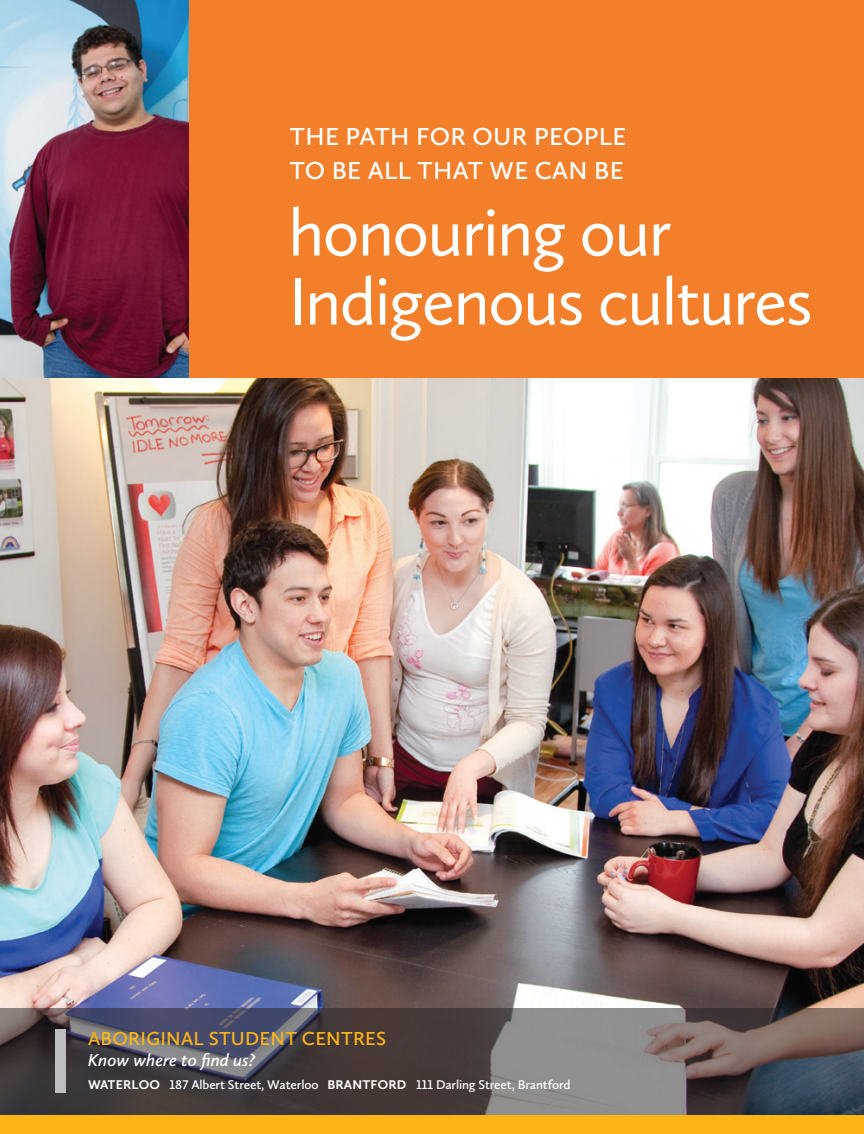
<style>
.page{position:relative;width:864px;height:1134px;background:#fff}
.page>*{position:absolute;margin:0;border:0;box-sizing:border-box;transform-origin:0 0}
.t1{font:69px/69px "Calluna Sans";letter-spacing:-.025em;color:#fff}
.t2{font:600 25.5px/33.6px "Calluna Sans";letter-spacing:.015em;color:#fff}
.t3{font:600 19.5px "Calluna Sans";letter-spacing:.015em;color:#fbb416}
.t4{font:italic 600 18px "Calluna Sans";color:#fff}
.t5{font:600 13.2px "Calluna Sans";letter-spacing:-.01em;color:#fff}
.s1{font-weight:700}
</style>
<div class="page">
<img style="left:0;top:378px;width:864px;height:630px">
<div style="left:0;top:0;width:864px;height:378px;background:#f47f2a"></div>
<img style="left:0;top:0;width:189px;height:377px">
<svg style="left:0;top:1008px;width:864px;height:107px;background:#5a5457"></svg>
<div style="left:0;top:1115px;width:864px;height:19px;background:#fbb416"></div>
<div style="left:56px;top:1029px;width:10px;height:63px;background:#bcbdc0"></div>
<p class="t2" style="left:290px;top:119px;width:338px">THE PATH FOR OUR PEOPLE<br>TO BE ALL THAT WE CAN BE</p>
<p class="t1" style="left:288px;top:197px;width:526px">honouring our<br>Indigenous cultures</p>
<p class="t3" style="left:88px;top:1026px;width:300px">ABORIGINAL STUDENT CENTRES</p>
<p class="t4" style="left:88px;top:1049px;width:169px">Know where to find us?</p>
<p class="t5" style="left:88px;top:1077px;width:484px"><span class="s1">WATERLOO</span> 187 Albert Street, Waterloo <span class="s1">BRANTFORD</span> 111 Darling Street, Brantford</p>
</div>
